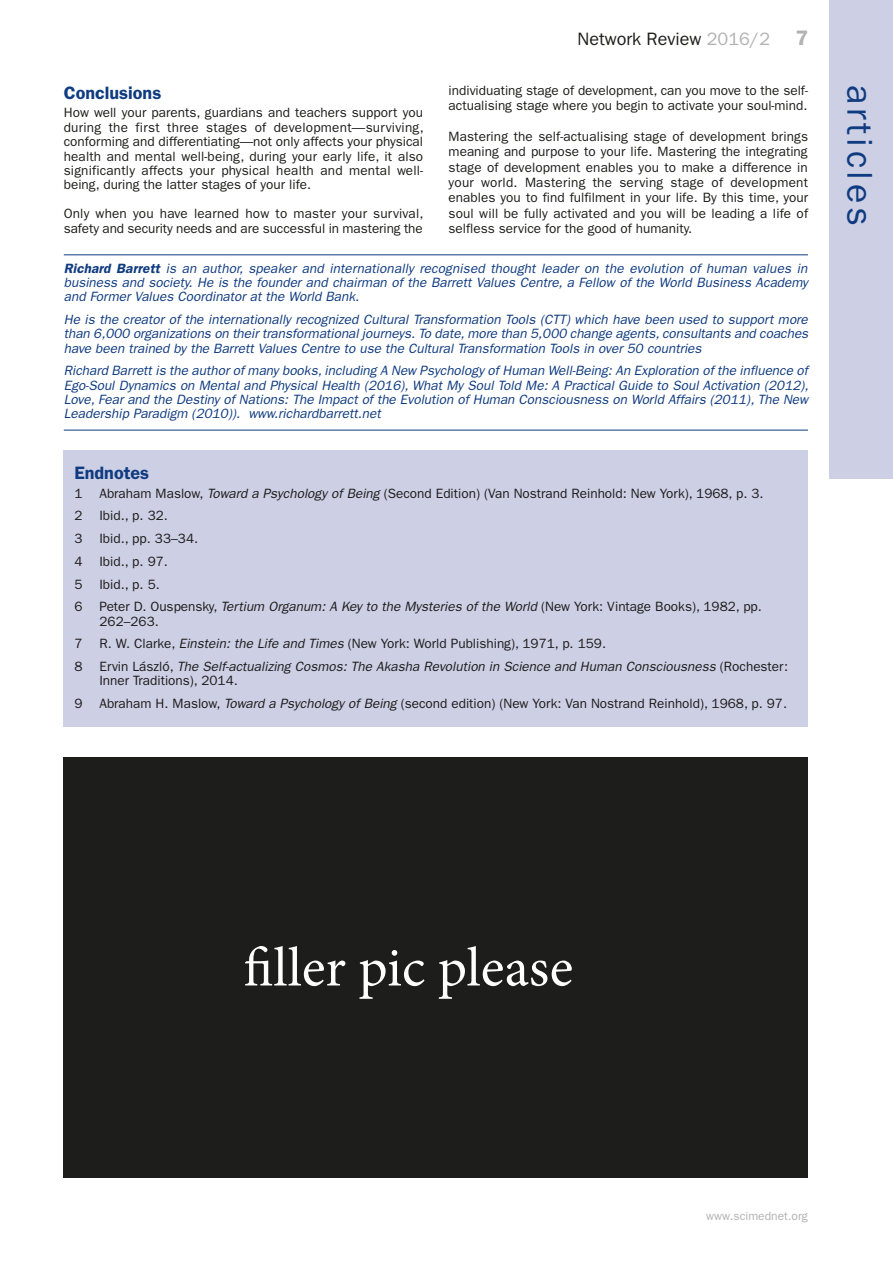
<style>
.page{position:relative;width:893px;height:1263px;background:#fff}
.page>*{position:absolute;margin:0;border:0;box-sizing:border-box;transform-origin:0 0}
.t1{font:55.5px "Minion Pro";color:#fff}
.t2{font:36px "Franklin Gothic";letter-spacing:.1em;color:#0f3b80}
.t3{font:18px "Franklin Gothic";color:#1d1d1b}
.t4{font:600 18px "Franklin Gothic";color:#0f3b80}
.t5{font:13.5px/15.3px "Franklin Gothic";color:#1d1d1b}
.t6{font:italic 13.5px/14.2px "Franklin Gothic";color:#0f3b80;text-align:justify}
.t7{font:italic 13.5px/14.2px "Franklin Gothic";color:#1d1d1b}
.t8{font:12px "Franklin Gothic";color:#b3b2b2}
.s1{color:#b3b2b2}
.s2{font-weight:600;font-size:21px;color:#b3b2b2}
.s3{font-weight:600}
.s4{font-style:italic}
.s5{font-style:normal}
</style>
<div class="page">
<div style="left:829px;top:0;width:64px;height:478px;background:#cdcfe5"></div>
<div style="left:64px;top:451px;width:744px;height:276px;background:#cdcfe5"></div>
<hr style="left:64px;top:254px;width:744px;height:1px;background:#0f3b80">
<hr style="left:64px;top:430px;width:744px;height:1px;background:#0f3b80">
<div style="left:64px;top:757px;width:744px;height:421px;background:#1d1d1b"></div>
<h3 class="t4" style="left:64px;top:82px;width:99px">Conclusions</h3>
<p class="t5" style="left:64px;top:106px;width:362px;line-height:14.4px;text-align:justify">How well your parents, guardians and teachers support you during the first three stages of development—surviving, conforming and differentiating—not only affects your physical health and mental well-being, during your early life, it also significantly affects your physical health and mental well&shy;being, during the latter stages of your life.</p>
<p class="t5" style="left:64px;top:207px;width:361px;line-height:14.4px">Only when you have learned how to master your survival, safety and security needs and are successful in mastering the</p>
<h3 class="t3" style="left:577px;top:29px;width:232px">Network Review <span class="s1">2016/2</span> <span class="s2">7</span></h3>
<p class="t5" style="left:449px;top:83px;width:361px">individuating stage of development, can you move to the self&shy;actualising stage where you begin to activate your soul-mind.</p>
<p class="t5" style="left:449px;top:129px;width:361px;text-align:justify">Mastering the self-actualising stage of development brings meaning and purpose to your life. Mastering the integrating stage of development enables you to make a difference in your world. Mastering the serving stage of development enables you to find fulfilment in your life. By this time, your soul will be fully activated and you will be leading a life of selfless service for the good of humanity.</p>
<p class="t6" style="left:64px;top:261px;width:746px"><span class="s3">Richard Barrett</span> is an author, speaker and internationally recognised thought leader on the evolution of human values in business and society. He is the founder and chairman of the Barrett Values Centre, a Fellow of the World Business Academy and Former Values Coordinator at the World Bank.</p>
<p class="t6" style="left:64px;top:313px;width:746px">He is the creator of the internationally recognized Cultural Transformation Tools (CTT) which have been used to support more than 6,000 organizations on their transformational journeys. To date, more than 5,000 change agents, consultants and coaches have been trained by the Barrett Values Centre to use the Cultural Transformation Tools in over 50 countries</p>
<p class="t6" style="left:64px;top:364px;width:746px">Richard Barrett is the author of many books, including A New Psychology of Human Well-Being: An Exploration of the influence of Ego-Soul Dynamics on Mental and Physical Health (2016), What My Soul Told Me: A Practical Guide to Soul Activation (2012), Love, Fear and the Destiny of Nations: The Impact of the Evolution of Human Consciousness on World Affairs (2011), The New Leadership Paradigm (2010)). www.richardbarrett.net</p>
<h3 class="t4" style="left:74px;top:462px;width:76px">Endnotes</h3>
<p class="t5" style="left:74px;top:485px;width:10px">1</p>
<p class="t5" style="left:99px;top:485px;width:666px">Abraham Maslow, <span class="s4">Toward a Psychology of Being</span> (Second Edition) (Van Nostrand Reinhold: New York), 1968, p. 3.</p>
<p class="t5" style="left:74px;top:508px;width:10px">2</p>
<p class="t5" style="left:99px;top:508px;width:70px">Ibid., p. 32.</p>
<p class="t5" style="left:74px;top:531px;width:10px">3</p>
<p class="t5" style="left:99px;top:531px;width:100px">Ibid., pp. 33–34.</p>
<p class="t5" style="left:74px;top:554px;width:10px">4</p>
<p class="t5" style="left:99px;top:554px;width:70px">Ibid., p. 97.</p>
<p class="t5" style="left:74px;top:576px;width:10px">5</p>
<p class="t5" style="left:99px;top:576px;width:62px">Ibid., p. 5.</p>
<p class="t5" style="left:74px;top:599px;width:10px">6</p>
<p class="t5" style="left:99px;top:600px;width:664px;line-height:14.2px">Peter D. Ouspensky, <span class="s4">Tertium Organum: A Key to the Mysteries of the World</span> (New York: Vintage Books), 1982, pp.<br>262–263.</p>
<p class="t5" style="left:74px;top:636px;width:10px">7</p>
<p class="t5" style="left:99px;top:636px;width:508px">R. W. Clarke, <span class="s4">Einstein: the Life and Times</span> (New York: World Publishing), 1971, p. 159.</p>
<p class="t5" style="left:74px;top:659px;width:10px">8</p>
<p class="t7" style="left:99px;top:659px;width:690px"><span class="s5">Ervin László,</span> The Self-actualizing Cosmos: The Akasha Revolution in Science and Human Consciousness <span class="s5">(Rochester:<br>Inner Traditions), 2014.</span></p>
<p class="t5" style="left:74px;top:696px;width:10px">9</p>
<p class="t5" style="left:99px;top:696px;width:689px">Abraham H. Maslow, <span class="s4">Toward a Psychology of Being</span> (second edition) (New York: Van Nostrand Reinhold), 1968, p. 97.</p>
<h2 class="t2" style="left:880px;top:85px;width:142px;rotate:90deg">articles</h2>
<h1 class="t1" style="left:243px;top:930px;width:331px">filler pic please</h1>
<p class="t8" style="left:706px;top:1209px;width:103px">www.scimednet.org</p>
</div>
